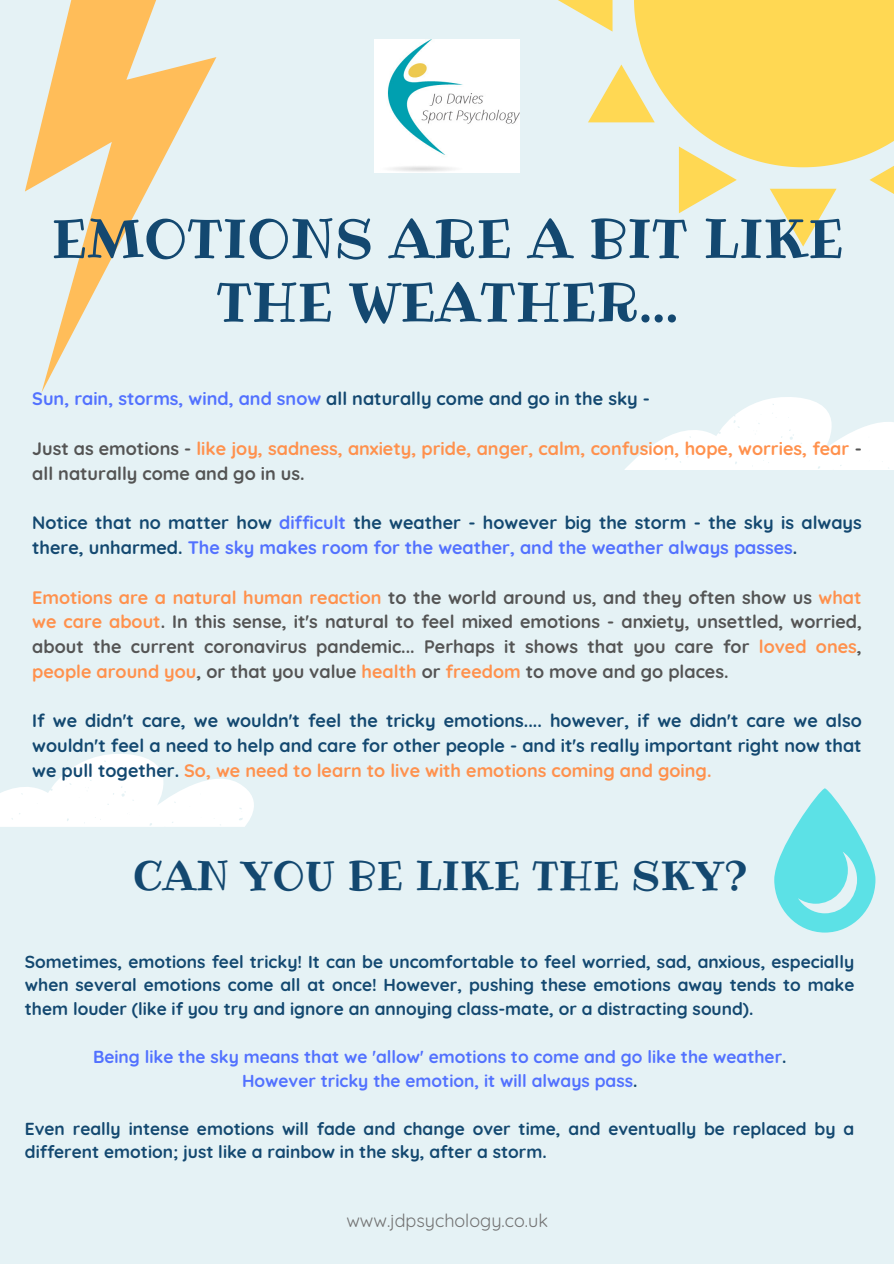
<style>
.page{position:relative;width:894px;height:1264px;background:#fff}
.page>*{position:absolute;margin:0;border:0;box-sizing:border-box;transform-origin:0 0}
.t1{font:54px/63.4px "Ribeye";color:#134870;text-align:center}
.t2{font:40.5px "Ribeye";color:#134870}
.t3{font:700 18px/24.8px "Quicksand";color:#134870}
.t4{font:700 18px/24.8px "Quicksand";color:#545454;text-align:justify}
.t5{font:700 18px/24.8px "Quicksand";color:#ff914d}
.t6{font:18px "Quicksand";color:#737373}
.t7{font:700 17.4px/23.9px "Quicksand";color:#134870;text-align:justify}
.t8{font:700 17.4px/23.9px "Quicksand";color:#5271ff;text-align:center}
.s1{color:#5271ff}
.s2{color:#545454}
.s3{color:#ff914d}
.s4{color:#134870}
</style>
<div class="page">
<div style="left:0;top:0;width:893px;height:1263px;background:#e5f2f5"></div>
<svg style="left:0;top:754px;width:254px;height:72px"></svg>
<svg style="left:625px;top:397px;width:268px;height:73px"></svg>
<svg style="left:558px;top:0;width:335px;height:246px"></svg>
<svg style="left:25px;top:0;width:191px;height:393px"></svg>
<img style="left:374px;top:39px;width:145px;height:133px">
<svg style="left:774px;top:788px;width:101px;height:144px"></svg>
<h1 class="t1" style="left:51px;top:207px;width:793px">EMOTIONS ARE A BIT LIKE<br>THE WEATHER...</h1>
<p class="t3" style="left:32px;top:386px;width:619px"><span class="s1">Sun, rain, storms, wind, and snow</span> all naturally come and go in the sky -</p>
<p class="t5" style="left:32px;top:436px;width:831px"><span class="s2">Just as emotions -</span> like joy, sadness, anxiety, pride, anger, calm, confusion, hope, worries, fear <span class="s2">- all naturally come and go in us.</span></p>
<p class="t3" style="left:32px;top:510px;width:830px">Notice that no matter how <span class="s1">difficult</span> the weather - however big the storm - the sky is always there, unharmed. <span class="s1">The sky makes room for the weather, and the weather always passes</span>.</p>
<p class="t4" style="left:32px;top:584px;width:831px"><span class="s3">Emotions are a natural human reaction</span> to the world around us, and they often show us <span class="s3">what we care about</span>. In this sense, it's natural to feel mixed emotions - anxiety, unsettled, worried, about the current coronavirus pandemic... Perhaps it shows that you care for <span class="s3">loved ones</span>, <span class="s3">people around you</span>, or that you value <span class="s3">health</span> or <span class="s3">freedom</span> to move and go places.</p>
<p class="t3" style="left:32px;top:708px;width:830px;text-align:justify">If we didn't care, we wouldn't feel the tricky emotions.... however, if we didn't care we also wouldn't feel a need to help and care for other people - and it's really important right now that we pull together. <span class="s3">So, we need to learn to live with emotions coming and going.</span></p>
<h2 class="t2" style="left:133px;top:848px;width:615px">CAN YOU BE LIKE THE SKY?</h2>
<p class="t7" style="left:25px;top:949px;width:830px">Sometimes, emotions feel tricky! It can be uncomfortable to feel worried, sad, anxious, especially when several emotions come all at once! However, pushing these emotions away tends to make them louder (like if you try and ignore an annoying class-mate, or a distracting sound).</p>
<p class="t8" style="left:93px;top:1044px;width:694px">Being like the sky means that we 'allow' emotions to come and go like the weather<span class="s4">.<br></span>However tricky the emotion, it will always pass<span class="s4">.</span></p>
<p class="t7" style="left:25px;top:1116px;width:830px">Even really intense emotions will fade and change over time, and eventually be replaced by a different emotion; just like a rainbow in the sky, after a storm.</p>
<p class="t6" style="left:346px;top:1208px;width:203px">www.jdpsychology.co.uk</p>
</div>
